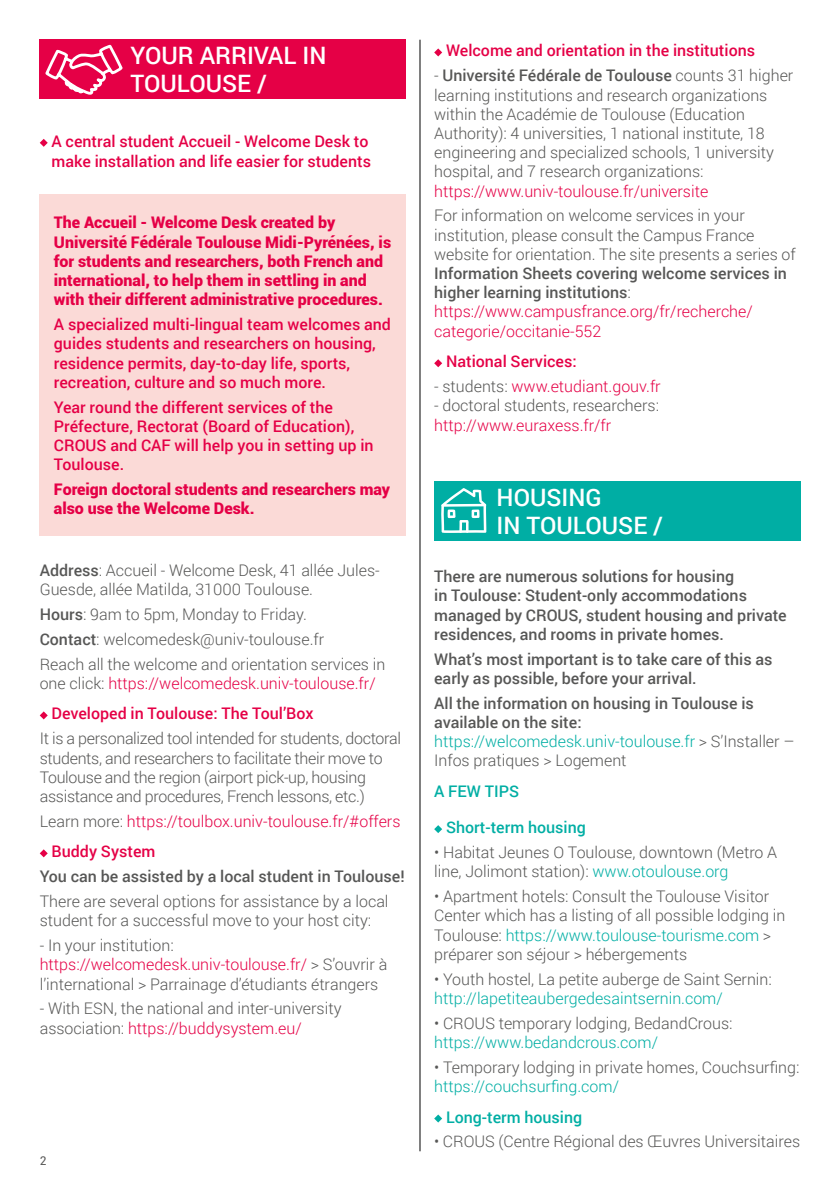
<style>
.page{position:relative;width:840px;height:1191px;background:#fff}
.page>*{position:absolute;margin:0;border:0;box-sizing:border-box;transform-origin:0 0}
.t1{font:500 24px/28px "Roboto";color:#fff}
.t2{font:300 16px/19.2px "Roboto";color:#575756}
.t3{font:500 16px/19.2px "Roboto";color:#575756}
.t4{font:500 16px/19.2px "Roboto";color:#e50046}
.t5{font:900 16px/19.2px "Roboto";color:#e50046}
.t6{font:300 16px/30.6px "Roboto";color:#e50046}
.t7{font:300 16px/19.2px "Roboto";letter-spacing:-.02em;color:#575756}
.t8{font:300 16px "Roboto";color:#00aea4}
.t9{font:500 16px "Roboto";color:#00aea4}
.t10{font:12px "Roboto";color:#575756}
.s1{font-weight:500}
.s2{color:#575756}
.s3{color:#e50046}
.s4{font-weight:300}
.s5{font-weight:300;color:#e50046}
.s6{font-weight:300;color:#00aea4}
.s7{color:#00aea4}
</style>
<div class="page">
<hr style="left:419px;top:40px;width:1px;height:1111px;background:#000">
<div style="left:40px;top:40px;width:365px;height:59px;background:#e50046"></div>
<svg style="left:45px;top:44px;width:78px;height:51px"></svg>
<svg style="left:40px;top:139px;width:8px;height:8px"></svg>
<svg style="left:40px;top:711px;width:8px;height:8px"></svg>
<svg style="left:40px;top:849px;width:8px;height:8px"></svg>
<svg style="left:434px;top:48px;width:8px;height:8px"></svg>
<svg style="left:434px;top:359px;width:8px;height:8px"></svg>
<div style="left:434px;top:481px;width:365px;height:59px;background:#00aea4"></div>
<svg style="left:441px;top:488px;width:45px;height:45px"></svg>
<svg style="left:434px;top:825px;width:8px;height:8px"></svg>
<svg style="left:434px;top:1114px;width:8px;height:8px"></svg>
<div style="left:40px;top:195px;width:365px;height:341px;background:#fbdad7"></div>
<h1 class="t1" style="left:130px;top:41px;width:197px">YOUR ARRIVAL IN<br>TOULOUSE /</h1>
<p class="t4" style="left:51px;top:130px;width:321px;line-height:20px">A central student Accueil - Welcome Desk to make installation and life easier for students</p>
<p class="t5" style="left:54px;top:212px;width:338px">The Accueil - Welcome Desk created by Université Fédérale Toulouse Midi-Pyrénées, is for students and researchers, both French and international, to help them in settling in and with their different administrative procedures.</p>
<p class="t4" style="left:54px;top:314px;width:338px">A specialized multi-lingual team welcomes and guides students and researchers on housing, residence permits, day-to-day life, sports, recreation, culture and so much more.</p>
<p class="t4" style="left:54px;top:397px;width:321px">Year round the different services of the Préfecture, Rectorat (Board of Education), CROUS and CAF will help you in setting up in Toulouse.</p>
<p class="t5" style="left:54px;top:479px;width:337px">Foreign doctoral students and researchers may also use the Welcome Desk.</p>
<p class="t2" style="left:40px;top:560px;width:341px"><span class="s1">Address</span>: Accueil - Welcome Desk, 41 allée Jules-<br>Guesde, allée Matilda, 31000 Toulouse.</p>
<p class="t2" style="left:40px;top:601px;width:347px;line-height:24.8px"><span class="s1">Hours</span>: 9am to 5pm, Monday to Friday.<br><span class="s1">Contact</span>: welcomedesk@univ-toulouse.fr<br>Reach all the welcome and orientation services in</p>
<p class="t6" style="left:51px;top:667px;width:325px;text-indent:-12px"><span class="s2">one click:</span> https://welcomedesk.univ-toulouse.fr/<br><span class="s1">Developed in Toulouse: The Toul’Box</span></p>
<p class="t7" style="left:40px;top:728px;width:363px">It is a personalized tool intended for students, doctoral students, and researchers to facilitate their move to Toulouse and the region (airport pick-up, housing assistance and procedures, French lessons, etc.)</p>
<p class="t6" style="left:51px;top:805px;width:350px;text-indent:-12px"><span class="s2">Learn more:</span> https://toulbox.univ-toulouse.fr/#offers<br><span class="s1">Buddy System</span></p>
<p class="t3" style="left:40px;top:866px;width:366px">You can be assisted by a local student in Toulouse!</p>
<p class="t2" style="left:40px;top:891px;width:350px">There are several options for assistance by a local student for a successful move to your host city:</p>
<p class="t2" style="left:40px;top:935px;width:349px">- In your institution: <span class="s3">https://welcomedesk.univ-toulouse.fr/</span> &gt; S’ouvrir à l’international &gt; Parrainage d’étudiants étrangers</p>
<p class="t2" style="left:40px;top:998px;width:303px">- With ESN, the national and inter-university association: <span class="s3">https://buddysystem.eu/</span></p>
<p class="t10" style="left:40px;top:1152px;width:8px">2</p>
<p class="t4" style="left:446px;top:41px;width:310px">Welcome and orientation in the institutions</p>
<p class="t2" style="left:434px;top:65px;width:360px">- <span class="s1">Université Fédérale de Toulouse</span> counts 31 higher learning institutions and research organizations within the Académie de Toulouse (Education Authority): 4 universities, 1 national institute, 18 engineering and specialized schools, 1 university hospital, and 7 research organizations:</p>
<p class="t6" style="left:434px;top:175px;width:275px">https://www.univ-toulouse.fr/universite</p>
<p class="t2" style="left:434px;top:206px;width:363px">For information on welcome services in your institution, please consult the Campus France website for orientation. The site presents a series of</p>
<p class="t3" style="left:434px;top:263px;width:354px">Information Sheets covering welcome services in higher learning institutions<span class="s4">: </span><span class="s5">https://www.campusfrance.org/fr/recherche/ categorie/occitanie-552</span></p>
<p class="t4" style="left:446px;top:351px;width:132px">National Services:</p>
<p class="t6" style="left:434px;top:370px;width:228px"><span class="s2">- students:</span> www.etudiant.gouv.fr</p>
<p class="t2" style="left:434px;top:395px;width:226px">- doctoral students, researchers:</p>
<p class="t6" style="left:434px;top:409px;width:178px">http://www.euraxess.fr/fr</p>
<h1 class="t1" style="left:496px;top:482px;width:168px">HOUSING<br>IN TOULOUSE /</h1>
<p class="t3" style="left:434px;top:566px;width:354px">There are numerous solutions for housing<br>in Toulouse: Student-only accommodations managed by CROUS, student housing and private residences, and rooms in private homes.</p>
<p class="t3" style="left:434px;top:649px;width:339px">What’s most important is to take care of this as early as possible, before your arrival.</p>
<p class="t3" style="left:434px;top:693px;width:361px">All the information on housing in Toulouse is available on the site: <span class="s6">https://welcomedesk.univ-toulouse.fr</span> <span class="s4">&gt; S’Installer – Infos pratiques &gt; Logement</span></p>
<p class="t9" style="left:434px;top:780px;width:86px">A FEW TIPS</p>
<p class="t9" style="left:446px;top:816px;width:141px">Short-term housing</p>
<p class="t2" style="left:434px;top:842px;width:344px">• Habitat Jeunes O Toulouse, downtown (Metro A line, Jolimont station): <span class="s7">www.otoulouse.org</span></p>
<p class="t2" style="left:434px;top:886px;width:352px">• Apartment hotels: Consult the Toulouse Visitor Center which has a listing of all possible lodging in Toulouse: <span class="s7">https://www.toulouse-tourisme.com</span> &gt; préparer son séjour &gt; hébergements</p>
<p class="t2" style="left:434px;top:968px;width:339px">• Youth hostel, La petite auberge de Saint Sernin:</p>
<p class="t8" style="left:434px;top:987px;width:290px">http://lapetiteaubergedesaintsernin.com/</p>
<p class="t2" style="left:434px;top:1012px;width:300px">• CROUS temporary lodging, BedandCrous:</p>
<p class="t8" style="left:434px;top:1031px;width:225px">https://www.bedandcrous.com/</p>
<p class="t2" style="left:434px;top:1057px;width:366px">• Temporary lodging in private homes, Couchsurfing:</p>
<p class="t8" style="left:434px;top:1075px;width:186px">https://couchsurfing.com/</p>
<p class="t9" style="left:446px;top:1105px;width:138px">Long-term housing</p>
<p class="t2" style="left:434px;top:1131px;width:367px">• CROUS (Centre Régional des Œuvres Universitaires</p>
</div>
